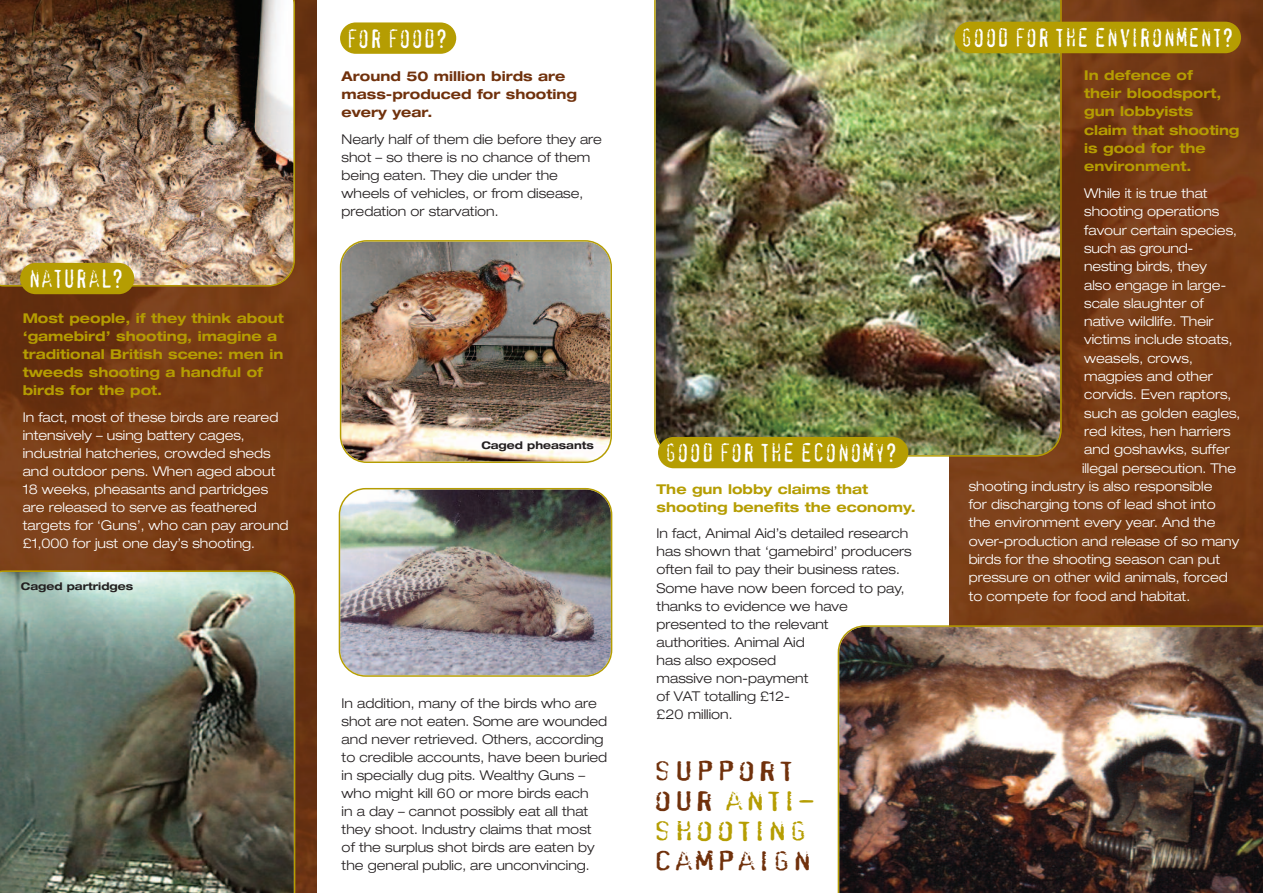
<style>
.page{position:relative;width:1263px;height:893px;background:#fff}
.page>*{position:absolute;margin:0;border:0;box-sizing:border-box;transform-origin:0 0}
.t1{font:26.4px/30px "Confidential";color:#b59d02;scale:1.59 1}
.t2{font:26.4px "Confidential";color:#70310c;scale:1.59 1}
.t3{font:24.9px "Confidential";color:#fff}
.t4{font:300 expanded 13.5px/18px "Helvetica Neue";color:#fff}
.t5{font:300 expanded 13.5px/18px "Helvetica Neue";color:#231f20}
.t6{font:700 expanded 13.5px/18px "Helvetica Neue";color:#b59d02}
.t7{font:700 expanded 13.5px/18px "Helvetica Neue";color:#70310c}
.t8{font:700 expanded 10.5px "Helvetica Neue";color:#231f20}
.s1{color:#70310c}
</style>
<div class="page">
<img style="left:949px;top:0;width:314px;height:625px">
<img style="left:0;top:0;width:316px;height:893px">
<img style="left:0;top:0;width:295px;height:287px">
<img style="left:0;top:570px;width:295px;height:323px">
<img style="left:340px;top:240px;width:272px;height:223px">
<img style="left:339px;top:488px;width:273px;height:189px">
<div style="left:340px;top:22px;width:116px;height:32px;background:#b59d02;border-radius:16px"></div>
<div style="left:20px;top:263px;width:114px;height:31px;background:#b59d02;border-radius:16px"></div>
<img style="left:838px;top:625px;width:425px;height:268px">
<img style="left:654px;top:0;width:408px;height:457px">
<div style="left:658px;top:437px;width:250px;height:31px;background:#b59d02;border-radius:16px"></div>
<div style="left:954px;top:22px;width:287px;height:31px;background:#b59d02;border-radius:16px"></div>
<h2 class="t3" style="left:28px;top:265px;width:97px">NATURAL?</h2>
<p class="t6" style="left:23px;top:311px;width:263px">Most people, if they think about ‘gamebird’ shooting, imagine a traditional British scene: men in tweeds shooting a handful of birds for the pot.</p>
<p class="t4" style="left:23px;top:409px;width:267px">In fact, most of these birds are reared intensively – using battery cages, industrial hatcheries, crowded sheds and outdoor pens. When aged about 18 weeks, pheasants and partridges are released to serve as feathered targets for ‘Guns’, who can pay around £1,000 for just one day’s shooting.</p>
<p class="t8" style="left:21px;top:582px;width:114px">Caged partridges</p>
<h2 class="t3" style="left:346px;top:24px;width:103px">FOR FOOD?</h2>
<p class="t7" style="left:342px;top:69px;width:237px">Around 50 million birds are mass-produced for shooting every year.</p>
<p class="t5" style="left:342px;top:131px;width:262px">Nearly half of them die before they are shot – so there is no chance of them being eaten. They die under the wheels of vehicles, or from disease, predation or starvation.</p>
<p class="t8" style="left:481px;top:442px;width:114px">Caged pheasants</p>
<p class="t5" style="left:342px;top:695px;width:267px">In addition, many of the birds who are shot are not eaten. Some are wounded and never retrieved. Others, according to credible accounts, have been buried in specially dug pits. Wealthy Guns – who might kill 60 or more birds each<br>in a day – cannot possibly eat all that they shoot. Industry claims that most of the surplus shot birds are eaten by the general public, are unconvincing.</p>
<h2 class="t3" style="left:664px;top:439px;width:235px">GOOD FOR THE ECONOMY?</h2>
<p class="t6" style="left:656px;top:481px;width:261px">The gun lobby claims that shooting benefits the economy.</p>
<p class="t5" style="left:656px;top:526px;width:257px">In fact, Animal Aid’s detailed research has shown that ‘gamebird’ producers often fail to pay their business rates.<br>Some have now been forced to pay, thanks to evidence we have presented to the relevant<br>authorities. Animal Aid<br>has also exposed<br>massive non-payment<br>of VAT totalling £12-<br>£20 million.</p>
<h1 class="t1" style="left:652px;top:757px;width:105px"><span class="s1">SUPPORT<br>OUR</span> ANTI-<br>SHOOTING</h1>
<h1 class="t2" style="left:652px;top:846px;width:102px">CAMPAIGN</h1>
<h2 class="t3" style="left:960px;top:24px;width:275px">GOOD FOR THE ENVIRONMENT?</h2>
<p class="t6" style="left:1084px;top:67px;width:157px">In defence of<br>their bloodsport, gun lobbyists claim that shooting is good for the environment.</p>
<p class="t4" style="left:1084px;top:186px;width:125px">While it is true that</p>
<p class="t4" style="left:1084px;top:204px;width:137px">shooting operations</p>
<p class="t4" style="left:1084px;top:222px;width:154px">favour certain species,</p>
<p class="t4" style="left:1084px;top:240px;width:111px">such as ground-</p>
<p class="t4" style="left:1084px;top:259px;width:124px">nesting birds, they</p>
<p class="t4" style="left:1084px;top:277px;width:144px">also engage in large-</p>
<p class="t4" style="left:1084px;top:295px;width:121px">scale slaughter of</p>
<p class="t4" style="left:1084px;top:314px;width:131px">native wildlife. Their</p>
<p class="t4" style="left:1084px;top:332px;width:150px">victims include stoats,</p>
<p class="t4" style="left:1084px;top:350px;width:110px">weasels, crows,</p>
<p class="t4" style="left:1084px;top:369px;width:130px">magpies and other</p>
<p class="t4" style="left:1084px;top:387px;width:149px">corvids. Even raptors,</p>
<p class="t4" style="left:1084px;top:405px;width:158px">such as golden eagles,</p>
<p class="t4" style="left:1084px;top:423px;width:148px">red kites, hen harriers</p>
<p class="t4" style="left:1084px;top:442px;width:147px">and goshawks, suffer</p>
<p class="t4" style="left:1082px;top:460px;width:156px">illegal persecution. The</p>
<p class="t4" style="left:969px;top:478px;width:245px">shooting industry is also responsible</p>
<p class="t4" style="left:969px;top:497px;width:249px">for discharging tons of lead shot into</p>
<p class="t4" style="left:969px;top:515px;width:248px">the environment every year. And the</p>
<p class="t4" style="left:969px;top:533px;width:272px">over-production and release of so many</p>
<p class="t4" style="left:969px;top:552px;width:253px">birds for the shooting season can put</p>
<p class="t4" style="left:969px;top:570px;width:261px">pressure on other wild animals, forced</p>
<p class="t4" style="left:969px;top:588px;width:223px">to compete for food and habitat.</p>
</div>
